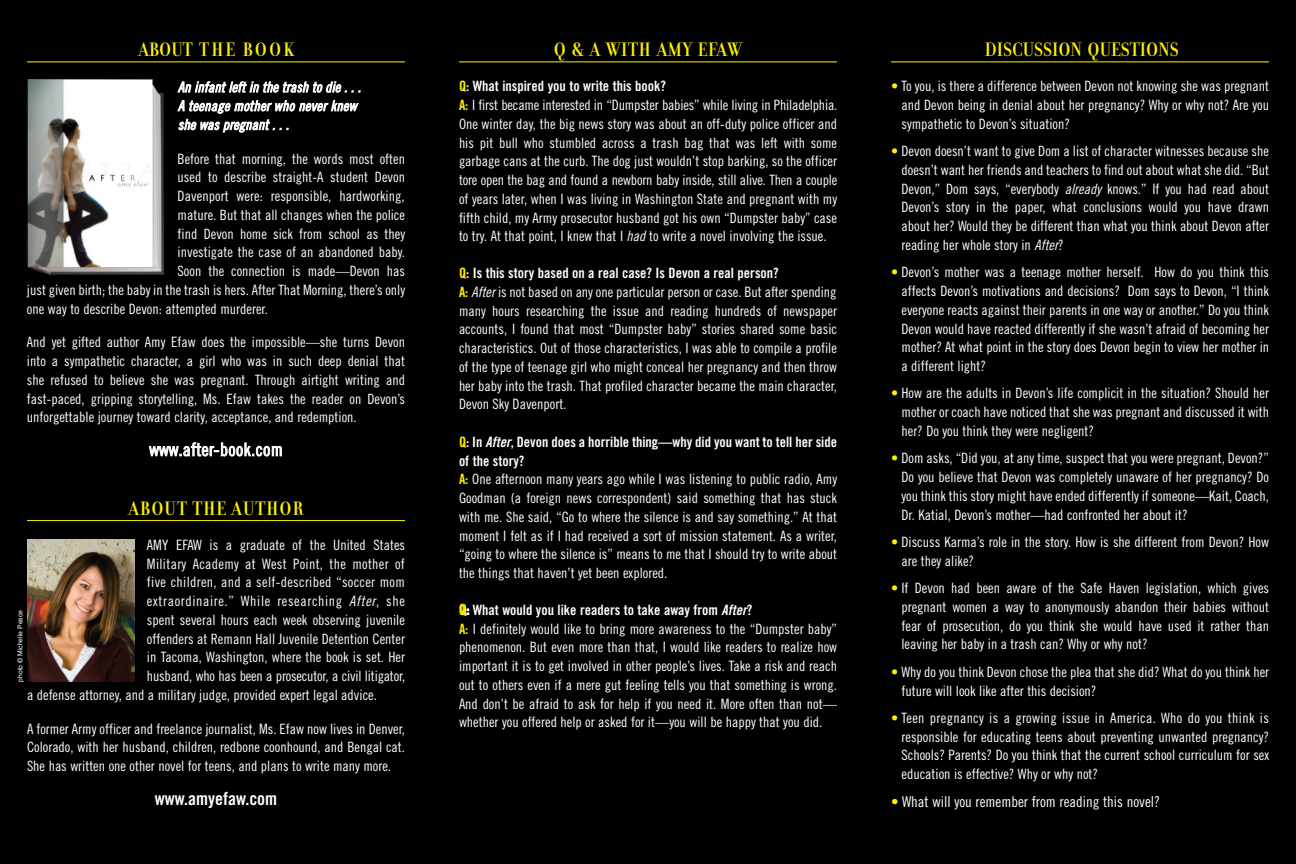
<style>
.page{position:relative;width:1296px;height:864px;background:#000}
.page>*{position:absolute;margin:0;border:0;box-sizing:border-box;transform-origin:0 0}
.t1{font:700 21px "Filosofia Grand";color:#fff101}
.t2{font:700 21px "Filosofia Grand";letter-spacing:.025em;color:#fff101}
.t3{font:700 21px "Filosofia Grand";letter-spacing:.05em;color:#fff101}
.t4{font:700 21px "Filosofia Grand";letter-spacing:.1em;color:#fff101}
.t5{font:18px "Trade Gothic Cond Eighteen";letter-spacing:.015em;color:#fff}
.t6{font:18px "Trade Gothic Bold Cond Twenty";color:#fff}
.t7{font:15px "Trade Gothic Cond Eighteen";color:#fff}
.t8{font:14.25px/18.8px "Trade Gothic Cond Eighteen";color:#fff;text-align:justify}
.t9{font:14.25px/18.8px "Trade Gothic Bold Cond Twenty";color:#fff}
.t10{font:14.25px "Trade Gothic Cond Eighteen";letter-spacing:.02em;color:#fff}
.t11{font:italic 14.25px/18.8px "Trade Gothic Cond Eighteen";color:#fff}
.t12{font:14.25px "Trade Gothic Cond Eighteen";letter-spacing:.045em;color:#fff}
.t13{font:6.75px "Helvetica";color:#fff}
.s1{font-style:italic}
.s2{color:#fff101}
.s3{font-family:"Trade Gothic Bold Cond Twenty";color:#fff101}
.s4{font-family:"Trade Gothic Cond Eighteen Obl"}
.s5{font-family:"Trade Gothic Bold Cond Twenty Obl"}
</style>
<div class="page">
<hr style="left:459px;top:61px;width:378px;height:1px;background:#fff101">
<hr style="left:27px;top:61px;width:378px;height:1px;background:#fff101">
<hr style="left:27px;top:520px;width:378px;height:1px;background:#fff101">
<img style="left:27px;top:539px;width:108px;height:142px">
<hr style="left:891px;top:61px;width:378px;height:1px;background:#fff101">
<img style="left:28px;top:79px;width:136px;height:196px">
<h1 class="t4" style="left:138px;top:36px;width:157px">ABOUT THE BOOK</h1>
<p class="t11" style="left:178px;top:79px;width:187px">An infant left in the trash to die . . .<br>A teenage mother who never knew she was pregnant . . .</p>
<p class="t8" style="left:178px;top:150px;width:229px">Before that morning, the words most often</p>
<p class="t8" style="left:178px;top:169px;width:229px">used to describe straight-A student Devon</p>
<p class="t8" style="left:178px;top:188px;width:229px">Davenport were: responsible, hardworking,</p>
<p class="t8" style="left:178px;top:207px;width:229px">mature. But that all changes when the police</p>
<p class="t8" style="left:178px;top:225px;width:229px">find Devon home sick from school as they</p>
<p class="t8" style="left:178px;top:244px;width:229px">investigate the case of an abandoned baby.</p>
<p class="t8" style="left:178px;top:263px;width:229px">Soon the connection is made—Devon has</p>
<p class="t8" style="left:27px;top:282px;width:380px">just given birth; the baby in the trash is hers. After That Morning, there’s only</p>
<p class="t8" style="left:27px;top:300px;width:242px">one way to describe Devon: attempted murderer.</p>
<p class="t8" style="left:27px;top:334px;width:380px">And yet gifted author Amy Efaw does the impossible—she turns Devon into a sympathetic character, a girl who was in such deep denial that she refused to believe she was pregnant. Through airtight writing and fast-paced, gripping storytelling, Ms. Efaw takes the reader on Devon’s unforgettable journey toward clarity, acceptance, and redemption.</p>
<p class="t5" style="left:149px;top:443px;width:135px">www.after-book.com</p>
<h1 class="t3" style="left:128px;top:495px;width:177px">ABOUT THE AUTHOR</h1>
<p class="t8" style="left:147px;top:537px;width:260px">AMY EFAW is a graduate of the United States</p>
<p class="t10" style="left:147px;top:558px;width:259px">Military Academy at West Point, the mother of</p>
<p class="t10" style="left:147px;top:577px;width:259px">five children, and a self-described “soccer mom</p>
<p class="t12" style="left:147px;top:596px;width:259px">extraordinaire.” While researching <span class="s1">After</span>, she</p>
<p class="t8" style="left:147px;top:612px;width:260px">spent several hours each week observing juvenile</p>
<p class="t8" style="left:147px;top:630px;width:260px">offenders at Remann Hall Juvenile Detention Center</p>
<p class="t8" style="left:147px;top:649px;width:260px">in Tacoma, Washington, where the book is set. Her</p>
<p class="t8" style="left:147px;top:668px;width:260px">husband, who has been a prosecutor, a civil litigator,</p>
<p class="t8" style="left:27px;top:687px;width:351px">a defense attorney, and a military judge, provided expert legal advice.</p>
<p class="t8" style="left:27px;top:720px;width:380px">A former Army officer and freelance journalist, Ms. Efaw now lives in Denver, Colorado, with her husband, children, redbone coonhound, and Bengal cat.<br>She has written one other novel for teens, and plans to write many more.</p>
<p class="t6" style="left:155px;top:792px;width:124px">www.amyefaw.com</p>
<p class="t13" style="left:18px;top:682px;width:73px;rotate:-90deg">photo © Michelle Pesce</p>
<h1 class="t2" style="left:554px;top:36px;width:190px">Q &amp; A WITH AMY EFAW</h1>
<p class="t9" style="left:459px;top:78px;width:209px"><span class="s2">Q</span>: What inspired you to write this book?</p>
<p class="t8" style="left:459px;top:97px;width:380px"><span class="s3">A:</span> I first became interested in “Dumpster babies” while living in Philadelphia.<br>One winter day, the big news story was about an off-duty police officer and his pit bull who stumbled across a trash bag that was left with some garbage cans at the curb. The dog just wouldn’t stop barking, so the officer tore open the bag and found a newborn baby inside, still alive. Then a couple of years later, when I was living in Washington State and pregnant with my fifth child, my Army prosecutor husband got his own “Dumpster baby” case to try. At that point, I knew that I <span class="s1">had</span>to write a novel involving the issue.</p>
<p class="t9" style="left:459px;top:265px;width:321px"><span class="s2">Q</span>: Is this story based on a real case? Is Devon a real person?</p>
<p class="t8" style="left:459px;top:283px;width:380px"><span class="s3">A:</span> <span class="s4">After</span> is not based on any one particular person or case. But after spending many hours researching the issue and reading hundreds of newspaper accounts, I found that most “Dumpster baby” stories shared some basic characteristics. Out of those characteristics, I was able to compile a profile of the type of teenage girl who might conceal her pregnancy and then throw her baby into the trash. That profiled character became the main character, Devon Sky Davenport.</p>
<p class="t9" style="left:459px;top:433px;width:380px"><span class="s2">Q</span>: In <span class="s5">After</span>, Devon does a horrible thing—why did you want to tell her side of the story?</p>
<p class="t8" style="left:459px;top:471px;width:380px"><span class="s3">A:</span> One afternoon many years ago while I was listening to public radio, Amy Goodman (a foreign news correspondent) said something that has stuck with me. She said, “Go to where the silence is and say something.” At that moment I felt as if I had received a sort of mission statement. As a writer, “going to where the silence is” means to me that I should try to write about the things that haven’t yet been explored.</p>
<p class="t9" style="left:459px;top:601px;width:295px"><span class="s2">Q</span>: What would you like readers to take away from <span class="s5">After</span>?</p>
<p class="t8" style="left:459px;top:620px;width:380px"><span class="s3">A:</span> I definitely would like to bring more awareness to the “Dumpster baby” phenomenon. But even more than that, I would like readers to realize how important it is to get involved in other people’s lives. Take a risk and reach out to others even if a mere gut feeling tells you that something is wrong.<br>And don’t be afraid to ask for help if you need it. More often than not— whether you offered help or asked for it—you will be happy that you did.</p>
<h1 class="t1" style="left:985px;top:36px;width:196px">DISCUSSION QUESTIONS</h1>
<p class="t8" style="left:902px;top:78px;width:369px;text-indent:-10px"><span class="s2">•</span> To you, is there a difference between Devon not knowing she was pregnant and Devon being in denial about her pregnancy? Why or why not? Are you sympathetic to Devon’s situation?</p>
<p class="t8" style="left:901px;top:143px;width:369px;text-indent:-10px"><span class="s2">•</span> Devon doesn’t want to give Dom a list of character witnesses because she doesn’t want her friends and teachers to find out about what she did. “But Devon,” Dom says, “everybody <span class="s4">already</span> knows.” If you had read about Devon’s story in the paper, what conclusions would you have drawn about her? Would they be different than what you think about Devon after reading her whole story in <span class="s4">After</span>?</p>
<p class="t8" style="left:901px;top:264px;width:369px;text-indent:-10px"><span class="s2">•</span> Devon’s mother was a teenage mother herself. How do you think this affects Devon’s motivations and decisions? Dom says to Devon, “I think everyone reacts against their parents in one way or another.” Do you think Devon would have reacted differently if she wasn’t afraid of becoming her mother? At what point in the story does Devon begin to view her mother in a different light?</p>
<p class="t8" style="left:901px;top:385px;width:369px;text-indent:-10px"><span class="s2">•</span> How are the adults in Devon’s life complicit in the situation? Should her mother or coach have noticed that she was pregnant and discussed it with her? Do you think they were negligent?</p>
<p class="t8" style="left:901px;top:450px;width:369px;text-indent:-10px"><span class="s2">•</span> Dom asks, “Did you, at any time, suspect that you were pregnant, Devon?” Do you believe that Devon was completely unaware of her pregnancy? Do you think this story might have ended differently if someone—Kait, Coach, Dr. Katial, Devon’s mother—had confronted her about it?</p>
<p class="t8" style="left:901px;top:534px;width:369px;text-indent:-10px"><span class="s2">•</span> Discuss Karma’s role in the story. How is she different from Devon? How are they alike?</p>
<p class="t8" style="left:901px;top:580px;width:369px;text-indent:-10px"><span class="s2">•</span> If Devon had been aware of the Safe Haven legislation, which gives pregnant women a way to anonymously abandon their babies without fear of prosecution, do you think she would have used it rather than leaving her baby in a trash can? Why or why not?</p>
<p class="t8" style="left:901px;top:663px;width:369px;text-indent:-10px"><span class="s2">•</span> Why do you think Devon chose the plea that she did? What do you think her future will look like after this decision?</p>
<p class="t8" style="left:901px;top:710px;width:369px;text-indent:-10px"><span class="s2">•</span> Teen pregnancy is a growing issue in America. Who do you think is responsible for educating teens about preventing unwanted pregnancy?<br>Schools? Parents? Do you think that the current school curriculum for sex education is effective? Why or why not?</p>
<p class="t7" style="left:891px;top:796px;width:271px"><span class="s2">•</span> What will you remember from reading this novel?</p>
</div>
